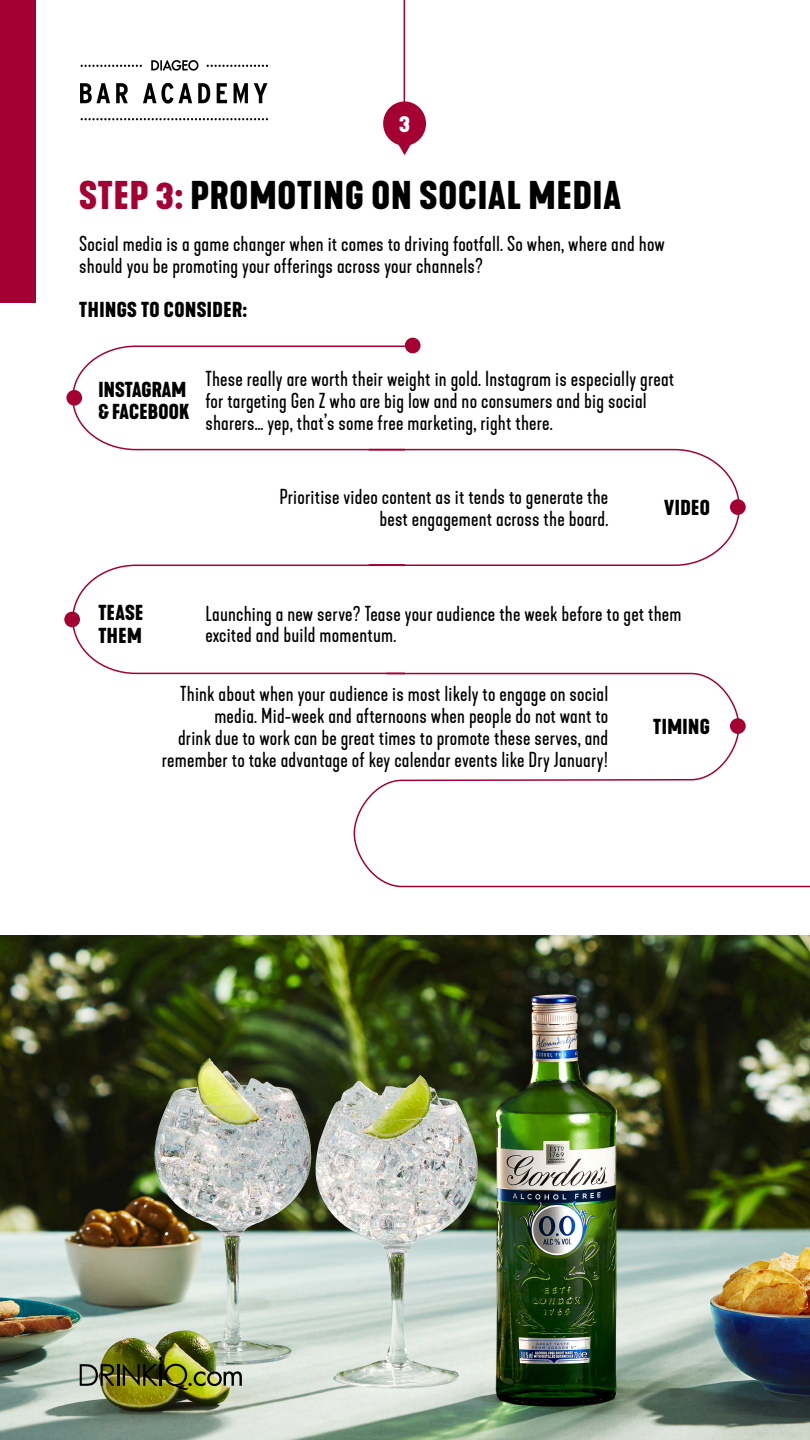
<style>
.page{position:relative;width:810px;height:1440px;background:#fff}
.page>*{position:absolute;margin:0;border:0;box-sizing:border-box;transform-origin:0 0}
.t1{font:700 37.5px "Kapra Neue";letter-spacing:.025em;color:#000}
.t2{font:700 22.5px "Kapra Neue";color:#fff}
.t3{font:20.25px/21.8px "Kapra Neue";letter-spacing:.01em;color:#000}
.t4{font:700 20.25px "Kapra Neue";letter-spacing:.025em;color:#000}
.t5{font:700 20.25px "Kapra Neue";letter-spacing:.005em;color:#000}
.s1{color:#a50034}
</style>
<div class="page">
<img style="left:80px;top:61px;width:187px;height:60px">
<div style="left:0;top:0;width:36px;height:303px;background:#a50034"></div>
<div style="left:405px;top:338px;width:16px;height:15px;background:#a50034;border-radius:50%"></div>
<div style="left:64px;top:612px;width:16px;height:15px;background:#a50034;border-radius:50%"></div>
<svg style="left:66px;top:390px;width:16px;height:16px"></svg>
<hr style="left:404px;top:0;width:1px;height:128px;background:#a50034">
<svg style="left:383px;top:101px;width:43px;height:54px"></svg>
<svg style="left:71px;top:345px;width:739px;height:543px"></svg>
<img style="left:0;top:935px;width:810px;height:505px">
<svg style="left:80px;top:1364px;width:34px;height:22px"></svg>
<hr style="left:117px;top:1364px;width:2px;height:22px;background:#000">
<img style="left:123px;top:1357px;width:119px;height:33px">
<p class="t2" style="left:399px;top:109px;width:12px">3</p>
<p class="t1" style="left:79px;top:171px;width:543px"><span class="s1">STEP 3:</span> PROMOTING ON SOCIAL MEDIA</p>
<p class="t3" style="left:79px;top:234px;width:587px">Social media is a game changer when it comes to driving footfall. So when, where and how should you be promoting your offerings across your channels?</p>
<p class="t4" style="left:79px;top:297px;width:169px">THINGS TO CONSIDER:</p>
<p class="t5" style="left:98px;top:376px;width:89px">INSTAGRAM</p>
<p class="t4" style="left:98px;top:398px;width:93px">&amp; FACEBOOK</p>
<p class="t3" style="left:205px;top:368px;width:470px">These really are worth their weight in gold. Instagram is especially great for targeting Gen Z who are big low and no consumers and big social sharers… yep, that’s some free marketing, right there.</p>
<p class="t3" style="left:279px;top:486px;width:330px;text-align:right">Prioritise video content as it tends to generate the best engagement across the board.</p>
<p class="t4" style="left:664px;top:494px;width:47px">VIDEO</p>
<p class="t4" style="left:98px;top:599px;width:47px">TEASE</p>
<p class="t4" style="left:98px;top:622px;width:45px">THEM</p>
<p class="t3" style="left:205px;top:603px;width:478px">Launching a new serve? Tease your audience the week before to get them excited and build momentum.</p>
<p class="t3" style="left:162px;top:683px;width:448px;text-align:right">Think about when your audience is most likely to engage on social media. Mid-week and afternoons when people do not want to<br>drink due to work can be great times to promote these serves, and remember to take advantage of key calendar events like Dry January!</p>
<p class="t4" style="left:653px;top:713px;width:58px">TIMING</p>
</div>
